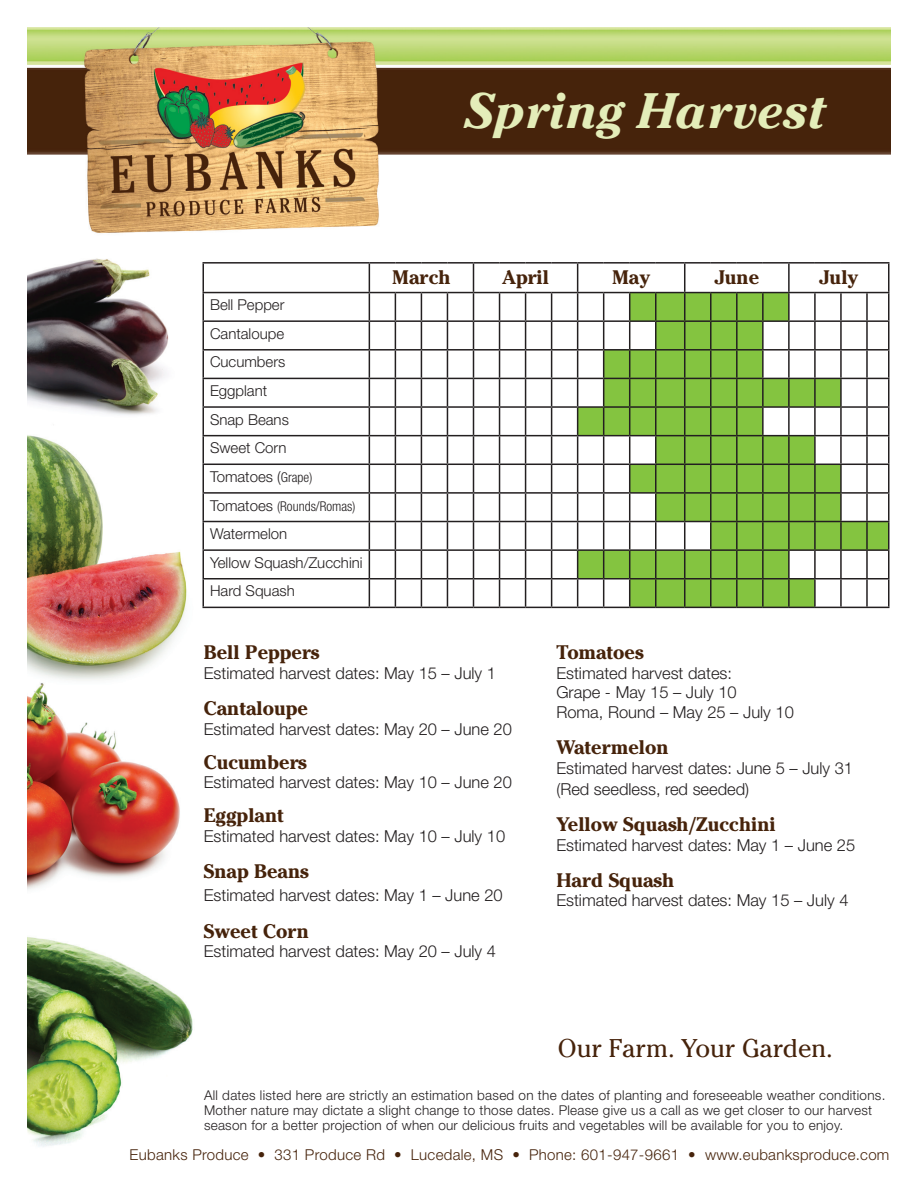
<style>
.page{position:relative;width:918px;height:1188px;background:#fff}
.page>*{position:absolute;margin:0;border:0;box-sizing:border-box;transform-origin:0 0}
.t1{font:italic 700 49.5px "Cheltenham Std";color:#e4edb9}
.t2{font:25.5px "Cheltenham Std";color:#46230b}
.t3{font:700 19.5px "Cheltenham Std";color:#46230b}
.t4{font:300 16.5px/19.5px "Helvetica Neue LT Std";color:#231f20}
.t5{font:300 15px/28.7px "Helvetica Neue LT Std";color:#231f20}
.t6{font:300 15px "Helvetica Neue LT Std";letter-spacing:.02em;color:#46230b}
.t7{font:300 13.5px/15px "Helvetica Neue LT Std";letter-spacing:.02em;color:#231f20}
.t8{font:300 condensed 13.5px "Helvetica Neue LT Std";color:#231f20}
.s1{font-stretch:condensed;font-size:13.5px}
.s2{font-stretch:normal;font-size:15px}
</style>
<div class="page">
<img style="left:27px;top:27px;width:864px;height:1120px">
<hr style="left:202px;top:262px;width:167px;height:2px;background:#231f20">
<hr style="left:202px;top:264px;width:2px;height:28px;background:#231f20">
<hr style="left:369px;top:262px;width:26px;height:2px;background:#231f20">
<hr style="left:395px;top:262px;width:26px;height:2px;background:#231f20">
<hr style="left:421px;top:262px;width:26px;height:2px;background:#231f20">
<hr style="left:447px;top:262px;width:27px;height:2px;background:#231f20">
<hr style="left:474px;top:262px;width:26px;height:2px;background:#231f20">
<hr style="left:500px;top:262px;width:26px;height:2px;background:#231f20">
<hr style="left:526px;top:262px;width:26px;height:2px;background:#231f20">
<hr style="left:552px;top:262px;width:26px;height:2px;background:#231f20">
<hr style="left:578px;top:262px;width:26px;height:2px;background:#231f20">
<hr style="left:604px;top:262px;width:26px;height:2px;background:#231f20">
<hr style="left:630px;top:262px;width:26px;height:2px;background:#231f20">
<hr style="left:656px;top:262px;width:29px;height:2px;background:#231f20">
<hr style="left:685px;top:262px;width:26px;height:2px;background:#231f20">
<hr style="left:711px;top:262px;width:26px;height:2px;background:#231f20">
<hr style="left:737px;top:262px;width:26px;height:2px;background:#231f20">
<hr style="left:763px;top:262px;width:26px;height:2px;background:#231f20">
<hr style="left:789px;top:262px;width:26px;height:2px;background:#231f20">
<hr style="left:815px;top:262px;width:26px;height:2px;background:#231f20">
<hr style="left:841px;top:262px;width:26px;height:2px;background:#231f20">
<hr style="left:867px;top:262px;width:22px;height:2px;background:#231f20">
<hr style="left:888px;top:264px;width:2px;height:28px;background:#231f20">
<hr style="left:202px;top:292px;width:167px;height:1px;background:#231f20">
<hr style="left:202px;top:293px;width:2px;height:27px;background:#231f20">
<hr style="left:888px;top:293px;width:2px;height:27px;background:#231f20">
<hr style="left:202px;top:320px;width:167px;height:2px;background:#231f20">
<hr style="left:202px;top:322px;width:2px;height:27px;background:#231f20">
<hr style="left:888px;top:322px;width:2px;height:27px;background:#231f20">
<hr style="left:202px;top:349px;width:167px;height:2px;background:#231f20">
<hr style="left:202px;top:351px;width:2px;height:27px;background:#231f20">
<hr style="left:888px;top:351px;width:2px;height:27px;background:#231f20">
<hr style="left:202px;top:378px;width:167px;height:1px;background:#231f20">
<hr style="left:202px;top:379px;width:2px;height:27px;background:#231f20">
<hr style="left:888px;top:379px;width:2px;height:27px;background:#231f20">
<hr style="left:202px;top:406px;width:167px;height:2px;background:#231f20">
<hr style="left:202px;top:408px;width:2px;height:27px;background:#231f20">
<hr style="left:888px;top:408px;width:2px;height:27px;background:#231f20">
<hr style="left:202px;top:435px;width:167px;height:1px;background:#231f20">
<hr style="left:202px;top:436px;width:2px;height:28px;background:#231f20">
<hr style="left:888px;top:436px;width:2px;height:28px;background:#231f20">
<hr style="left:202px;top:464px;width:167px;height:1px;background:#231f20">
<hr style="left:202px;top:465px;width:2px;height:27px;background:#231f20">
<hr style="left:888px;top:465px;width:2px;height:27px;background:#231f20">
<hr style="left:202px;top:492px;width:167px;height:2px;background:#231f20">
<hr style="left:202px;top:494px;width:2px;height:27px;background:#231f20">
<hr style="left:888px;top:494px;width:2px;height:27px;background:#231f20">
<hr style="left:202px;top:521px;width:167px;height:1px;background:#231f20">
<hr style="left:202px;top:522px;width:2px;height:27px;background:#231f20">
<hr style="left:888px;top:522px;width:2px;height:27px;background:#231f20">
<hr style="left:202px;top:549px;width:167px;height:2px;background:#231f20">
<hr style="left:202px;top:551px;width:2px;height:27px;background:#231f20">
<hr style="left:888px;top:551px;width:2px;height:27px;background:#231f20">
<hr style="left:202px;top:578px;width:167px;height:2px;background:#231f20">
<hr style="left:202px;top:580px;width:2px;height:27px;background:#231f20">
<hr style="left:888px;top:580px;width:2px;height:27px;background:#231f20">
<hr style="left:202px;top:607px;width:167px;height:1px;background:#231f20">
<svg style="left:369px;top:264px;width:520px;height:344px"></svg>
<h1 class="t1" style="left:465px;top:82px;width:362px">Spring Harvest</h1>
<p class="t5" style="left:210px;top:290px;width:104px">Bell Pepper<br>Cantaloupe<br>Cucumbers<br>Eggplant<br>Snap Beans<br>Sweet Corn<br>Tomatoes (<span class="s1">Grape)</span></p>
<p class="t8" style="left:210px;top:498px;width:147px"><span class="s2">Tomatoes</span> (Rounds/Romas)</p>
<p class="t5" style="left:210px;top:519px;width:154px">Watermelon<br>Yellow Squash/Zucchini<br>Hard Squash</p>
<p class="t3" style="left:392px;top:265px;width:60px">March</p>
<p class="t3" style="left:502px;top:265px;width:48px">April</p>
<p class="t3" style="left:612px;top:265px;width:40px">May</p>
<p class="t3" style="left:714px;top:265px;width:46px">June</p>
<p class="t3" style="left:819px;top:265px;width:41px">July</p>
<p class="t3" style="left:204px;top:641px;width:117px">Bell Peppers</p>
<p class="t4" style="left:204px;top:663px;width:294px">Estimated harvest dates: May 15 – July 1</p>
<p class="t3" style="left:204px;top:697px;width:106px">Cantaloupe</p>
<p class="t4" style="left:204px;top:719px;width:310px">Estimated harvest dates: May 20 – June 20</p>
<p class="t3" style="left:204px;top:750px;width:104px">Cucumbers</p>
<p class="t4" style="left:204px;top:772px;width:310px">Estimated harvest dates: May 10 – June 20</p>
<p class="t3" style="left:204px;top:804px;width:81px">Eggplant</p>
<p class="t4" style="left:204px;top:826px;width:303px">Estimated harvest dates: May 10 – July 10</p>
<p class="t3" style="left:204px;top:859px;width:106px">Snap Beans</p>
<p class="t4" style="left:204px;top:885px;width:300px">Estimated harvest dates: May 1 – June 20</p>
<p class="t3" style="left:204px;top:919px;width:107px">Sweet Corn</p>
<p class="t4" style="left:204px;top:941px;width:294px">Estimated harvest dates: May 20 – July 4</p>
<p class="t3" style="left:556px;top:641px;width:89px">Tomatoes</p>
<p class="t4" style="left:556px;top:663px;width:239px">Estimated harvest dates:<br>Grape - May 15 – July 10<br>Roma, Round – May 25 – July 10</p>
<p class="t3" style="left:556px;top:736px;width:114px">Watermelon</p>
<p class="t4" style="left:556px;top:757px;width:298px;line-height:21px">Estimated harvest dates: June 5 – July 31 (Red seedless, red seeded)</p>
<p class="t3" style="left:556px;top:813px;width:221px">Yellow Squash/Zucchini</p>
<p class="t4" style="left:556px;top:835px;width:300px">Estimated harvest dates: May 1 – June 25</p>
<p class="t3" style="left:556px;top:868px;width:119px">Hard Squash</p>
<p class="t4" style="left:556px;top:890px;width:294px">Estimated harvest dates: May 15 – July 4</p>
<h2 class="t2" style="left:558px;top:1033px;width:277px">Our Farm. Your Garden.</h2>
<p class="t7" style="left:204px;top:1087px;width:683px">All dates listed here are strictly an estimation based on the dates of planting and foreseeable weather conditions.<br>Mother nature may dictate a slight change to those dates. Please give us a call as we get closer to our harvest season for a better projection of when our delicious fruits and vegetables will be available for you to enjoy.</p>
<p class="t6" style="left:130px;top:1146px;width:761px">Eubanks Produce • 331 Produce Rd • Lucedale, MS • Phone: 601-947-9661 • www.eubanksproduce.com</p>
</div>
